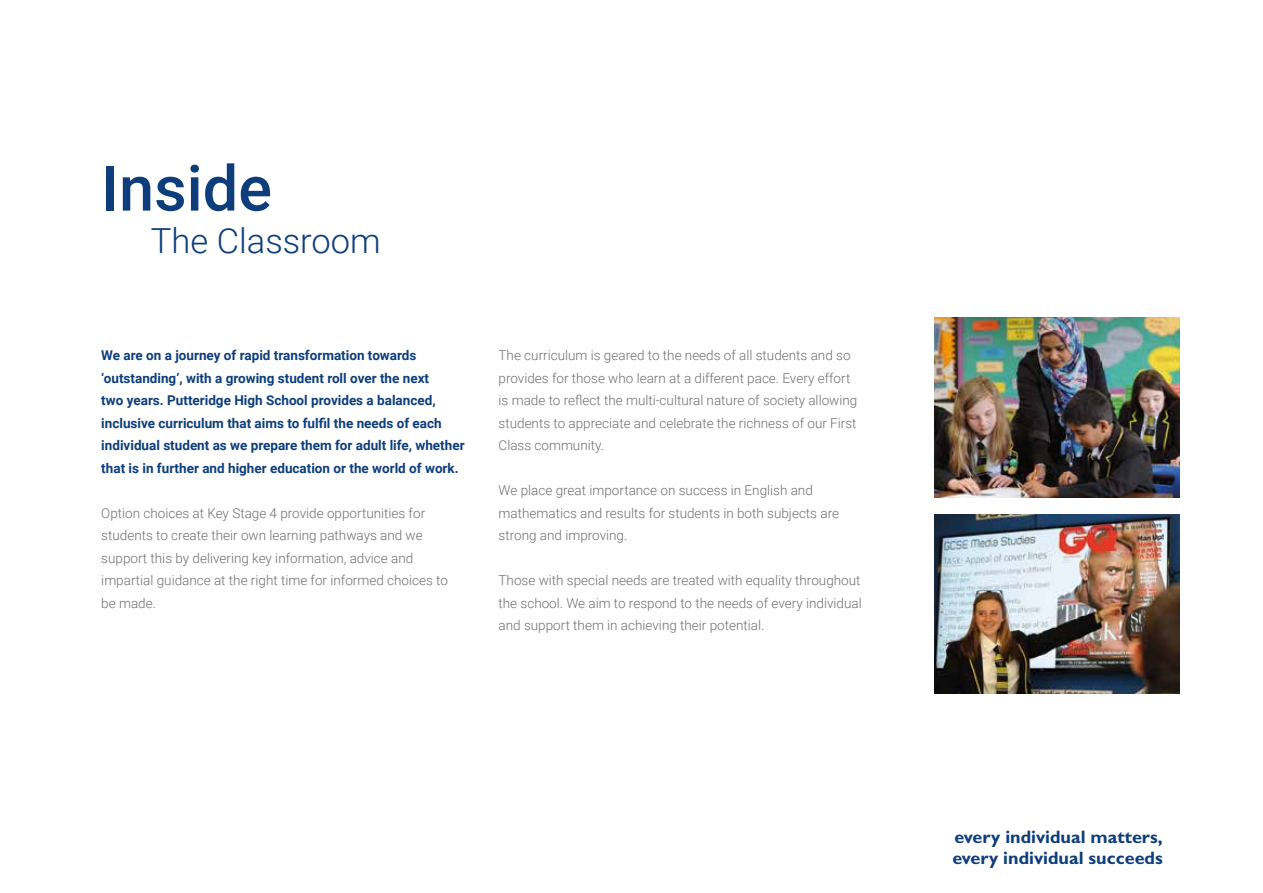
<style>
.page{position:relative;width:1263px;height:893px;background:#fff}
.page>*{position:absolute;margin:0;border:0;box-sizing:border-box;transform-origin:0 0}
.t1{font:500 63px "Roboto";color:#0d3e7b}
.t2{font:300 34.5px "Roboto";color:#0d3e7b}
.t3{font:700 18px/21.6px "Gill Sans Std";color:#0d3e7b}
.t4{font:300 13.5px/22.5px "Roboto";color:#706f6f}
.t5{font:700 13.5px/22.5px "Roboto";color:#0d3e7b}
</style>
<div class="page">
<img style="left:934px;top:318px;width:245px;height:179px">
<img style="left:934px;top:514px;width:245px;height:180px">
<h1 class="t1" style="left:101px;top:144px;width:172px">Inside</h1>
<h2 class="t2" style="left:151px;top:216px;width:231px">The Classroom</h2>
<p class="t5" style="left:101px;top:344px;width:365px">We are on a journey of rapid transformation towards ‘outstanding’, with a growing student roll over the next<br>two years. Putteridge High School provides a balanced, inclusive curriculum that aims to fulfil the needs of each individual student as we prepare them for adult life, whether that is in further and higher education or the world of work.</p>
<p class="t4" style="left:101px;top:501px;width:348px">Option choices at Key Stage 4 provide opportunities for students to create their own learning pathways and we support this by delivering key information, advice and impartial guidance at the right time for informed choices to be made.</p>
<p class="t4" style="left:499px;top:344px;width:360px">The curriculum is geared to the needs of all students and so provides for those who learn at a different pace. Every effort is made to reflect the multi-cultural nature of society allowing students to appreciate and celebrate the richness of our First Class community.</p>
<p class="t4" style="left:499px;top:479px;width:342px">We place great importance on success in English and mathematics and results for students in both subjects are strong and improving.</p>
<p class="t4" style="left:499px;top:569px;width:365px;text-align:justify">Those with special needs are treated with equality throughout the school. We aim to respond to the needs of every individual and support them in achieving their potential.</p>
<h3 class="t3" style="left:952px;top:826px;width:212px">every individual matters, every individual succeeds</h3>
</div>
